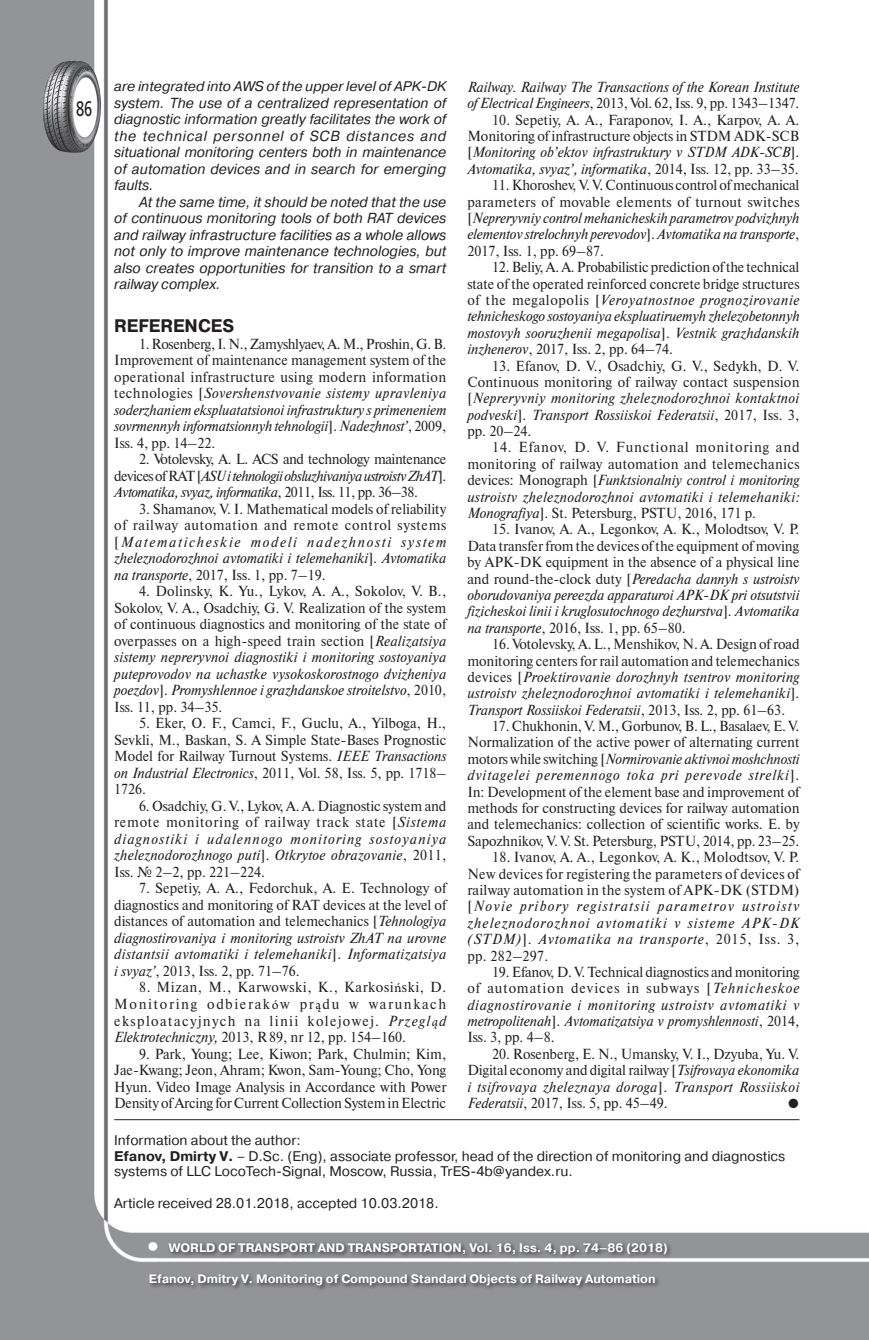
<style>
.page{position:relative;width:869px;height:1340px;background:#fff}
.page>*{position:absolute;margin:0;border:0;box-sizing:border-box;transform-origin:0 0}
.liter_MT{font:26.25px "Symbol";color:#231f20}
.t1{font:21px "Free Set C";color:#231f20;scale:.7 1}
.Podzag{font:700 18.2px "Pragmatica C";color:#231f20;scale:.96 1}
.liter_MT-2{font:14.53px/16.4px "Newton C";color:#231f20;text-align:justify;scale:.96 1}
.vrez_engl{font:italic 14.53px/16.4px "Pragmatica C";letter-spacing:.005em;color:#231f20;text-align:justify;scale:.96 1}
.liter_MT-3{font:italic 14.53px/16.4px "Newton C";color:#231f20;scale:.96 1}
.liter_MT-4{font:14.53px/16.4px "Newton C";letter-spacing:.02em;color:#231f20;scale:.96 1}
.liter_MT-5{font:14.53px/16.4px "Newton C";letter-spacing:.105em;color:#231f20;scale:.96 1}
.liter_MT-6{font:14.53px/16.4px "Newton C";letter-spacing:-.025em;color:#231f20;scale:.96 1}
.avtory_afto_engl{font:14px/15.8px "Pragmatica C";color:#231f20}
.vrez_engl-2{font:italic 14px "Pragmatica C";color:#231f20}
.подвал_bottom{font:700 12.25px "Pragmatica C";color:#fff}
.Подвал_топ{font:700 12.25px "Pragmatica C";color:#fff}
.s1{font-style:italic}
.s2{font-family:"Arno Pro"}
.s3{font-family:"Arno Pro";font-style:italic}
.s4{font-style:normal}
.s5{font-weight:700}
.s6{font-size:24.5px}
</style>
<div class="page">
<img style="left:0;top:0;width:868px;height:1339px">
<img style="left:42px;top:61px;width:33px;height:84px">
<hr style="left:114px;top:1119px;width:685px;height:1px;background:#231f20">
<div style="left:148px;top:1240px;width:524px;height:51px;background:#231f20;opacity:.75"></div>
<h2 class="t1" style="left:76px;top:97px;width:24px">86</h2>
<p class="vrez_engl-2" style="left:114px;top:79px;width:333px">are integrated into AWS of the upper level of APK-DK</p>
<p class="vrez_engl" style="left:114px;top:95px;width:347px">system. The use of a centralized representation of diagnostic information greatly facilitates the work of the technical personnel of SCB distances and situational monitoring centers both in maintenance of automation devices and in search for emerging faults.</p>
<p class="vrez_engl" style="left:114px;top:194px;width:347px;text-indent:25px">At the same time, it should be noted that the use of continuous monitoring tools of both RAT devices and railway infrastructure facilities as a whole allows not only to improve maintenance technologies, but also creates opportunities for transition to a smart railway complex.</p>
<p class="Podzag" style="left:114px;top:316px;width:126px">REFERENCES</p>
<p class="liter_MT-2" style="left:114px;top:335px;width:347px;text-align:left;text-indent:25px">1. Rosenberg, I. N. , Zamyshlyaev, A. M. , Proshin, G. B.<br>Improvement of maintenance management system of the operational infrastructure using modern information technologies [<span class="s1">Sovershenstvovanie sistemy upravleniya soderzhaniem ekspluatatsionoi infrastruktury s primeneniem sovrmennyh informatsionnyh tehnologii</span>]. <span class="s1">Nadezhnost’</span>, 2009, Iss. 4, pp. 14–22.</p>
<p class="liter_MT-6" style="left:114px;top:451px;width:347px;text-indent:25px">2. Votolevsky, A. L. ACS and technology maintenance devices of RAT [<span class="s1">ASU itehnologii obsluzhivaniya ustroistv ZhAT</span>].<br><span class="s1">Avtomatika, svyaz, informatika</span>, 2011, Iss. 11, pp. 36–38.</p>
<p class="liter_MT-2" style="left:114px;top:500px;width:347px;text-indent:25px">3. Shamanov, V. I. Mathematical models of reliability of railway automation and remote control systems [<span class="s1">Matematicheskie modeli nadezhnosti system zheleznodorozhnoi avtomatiki i telemehaniki</span>]. <span class="s1">Avtomatika na transporte</span>, 2017, Iss. 1, pp. 7–19.</p>
<p class="liter_MT-2" style="left:114px;top:583px;width:347px;text-indent:25px">4. Dolinsky, K. Yu. , Lykov, A. A. , Sokolov, V. B. , Sokolov, V. A. , Osadchiy, G. V. Realization of the system of continuous diagnostics and monitoring of the state of overpasses on a high-speed train section [<span class="s1">Realizatsiya sistemy nepreryvnoi diagnostiki i monitoring sostoyaniya puteprovodov na uchastke vysokoskorostnogo dvizheniya poezdov</span>]. <span class="s1">Promyshlennoe i grazhdanskoe stroitelstvo</span>, 2010, Iss. 11, pp. 34–35.</p>
<p class="liter_MT-2" style="left:114px;top:715px;width:347px;text-indent:25px">5. Eker, O. F. , Camci, F. , Guclu, A. , Yilboga, H. , Sevkli, M. , Baskan, S. A Simple State-Bases Prognostic Model for Railway Turnout Systems. <span class="s1">IEEE Transactions on Industrial Electronics</span>, 2011, Vol. 58, Iss. 5, pp. 1718– 1726.</p>
<p class="liter_MT-2" style="left:114px;top:797px;width:347px;text-indent:25px">6. Osadchiy, G. V. , Lykov, A. A. Diagnostic system and remote monitoring of railway track state [<span class="s1">Sistema diagnostiki i udalennogo monitoring sostoyaniya zheleznodorozhnogo puti</span>]. <span class="s1">Otkrytoe obrazovanie</span>, 2011, Iss. № 2–2, pp. 221–224.</p>
<p class="liter_MT-2" style="left:114px;top:880px;width:347px;text-indent:25px">7. Sepetiy, A. A. , Fedorchuk, A. E. Technology of diagnostics and monitoring of RAT devices at the level of distances of automation and telemechanics [<span class="s1">Tehnologiya diagnostirovaniya i monitoring ustroistv ZhAT na urovne distantsii avtomatiki i telemehaniki</span>]. <span class="s1">Informatizatsiya i svyaz’</span>, 2013, Iss. 2, pp. 71–76.</p>
<p class="liter_MT-5" style="left:114px;top:979px;width:347px;text-indent:25px">8. Mizan, M. , Karwowski, K. , Karkosi<span class="s2">ń</span>ski, D.<br>Monitoring odbierak<span class="s2">ó</span>w pr<span class="s2">ą</span>du w warunkach eksploatacyjnych na linii kolejowej. <span class="s1">Przegl</span><span class="s3">ą</span><span class="s1">d Elektrotechniczny,</span> 2013, R89, nr 12, pp. 154–160.</p>
<p class="liter_MT-2" style="left:114px;top:1045px;width:347px;text-indent:25px">9. Park, Young; Lee, Kiwon; Park, Chulmin; Kim, Jae-Kwang; Jeon, Ahram; Kwon, Sam-Young; Cho, Yong Hyun. Video Image Analysis in Accordance with Power Density of Arcing for Current Collection System in Electric</p>
<p class="liter_MT-3" style="left:467px;top:79px;width:347px">Railway. Railway The Transactions of the Korean Institute of Electrical Engineers<span class="s4">, 2013, Vol. 62, Iss. 9, pp. 1343–1347.</span></p>
<p class="liter_MT-2" style="left:467px;top:111px;width:347px;text-align:left;text-indent:25px">10. Sepetiy, A. A. , Faraponov, I. A. , Karpov, A. A.<br>Monitoring of infrastructure objects in STDM ADK-SCB [<span class="s1">Monitoring ob’ektov infrastruktury v STDM ADK-SCB</span>].<br><span class="s1">Avtomatika, svyaz’, informatika</span>, 2014, Iss. 12, pp. 33–35.</p>
<p class="liter_MT-2" style="left:467px;top:177px;width:347px;text-indent:25px">11. Khoroshev, V. V. Continuous control of mechanical parameters of movable elements of turnout switches [<span class="s1">Nepreryvniy control mehanicheskih parametrov podvizhnyh elementov strelochnyh perevodov</span>]. <span class="s1">Avtomatika na transporte</span>, 2017, Iss. 1, pp. 69–87.</p>
<p class="liter_MT-2" style="left:467px;top:259px;width:347px;text-indent:25px">12. Beliy, A. A. Probabilistic prediction of the technical state of the operated reinforced concrete bridge structures of the megalopolis [<span class="s1">Veroyatnostnoe prognozirovanie tehnicheskogo sostoyaniya ekspluatiruemyh zhelezobetonnyh mostovyh sooruzhenii megapolisa</span>]. <span class="s1">Vestnik grazhdanskih inzhenerov</span>, 2017, Iss. 2, pp. 64–74.</p>
<p class="liter_MT-2" style="left:467px;top:357px;width:347px;text-align:left;text-indent:25px">13. Efanov, D. V. , Osadchiy, G. V. , Sedykh, D. V.<br>Continuous monitoring of railway contact suspension [<span class="s1">Nepreryvniy monitoring zheleznodorozhnoi kontaktnoi podveski</span>]. <span class="s1">Transport Rossiiskoi Federatsii</span>, 2017, Iss. 3, pp. 20–24.</p>
<p class="liter_MT-2" style="left:467px;top:439px;width:347px;text-indent:25px">14. Efanov, D. V. Functional monitoring and monitoring of railway automation and telemechanics devices: Monograph [<span class="s1">Funktsionalniy control i monitoring ustroistv zheleznodorozhnoi avtomatiki i telemehaniki:<br>Monografiya</span>]. St. Petersburg, PSTU, 2016, 171 p.</p>
<p class="liter_MT-2" style="left:467px;top:521px;width:347px;text-indent:25px">15. Ivanov, A. A. , Legonkov, A. K. , Molodtsov, V. P.<br>Data transfer from the devices of the equipment of moving by APK-DK equipment in the absence of a physical line and round-the-clock duty [<span class="s1">Peredacha dannyh s ustroistv oborudovaniya pereezda apparaturoi APK-DK pri otsutstvii fizicheskoi linii i kruglosutochnogo dezhurstva</span>]. <span class="s1">Avtomatika na transporte</span>, 2016, Iss. 1, pp. 65–80.</p>
<p class="liter_MT-2" style="left:467px;top:636px;width:347px;text-align:left;text-indent:25px">16. Votolevsky, A. L. , Menshikov, N. A. Design of road monitoring centers for rail automation and telemechanics devices [<span class="s1">Proektirovanie dorozhnyh tsentrov monitoring ustroistv zheleznodorozhnoi avtomatiki i telemehaniki</span>].<br><span class="s1">Transport Rossiiskoi Federatsii</span>, 2013, Iss. 2, pp. 61–63.</p>
<p class="liter_MT-2" style="left:467px;top:718px;width:347px;text-align:left;text-indent:25px">17. Chukhonin, V. M. , Gorbunov, B. L. , Basalaev, E. V.<br>Normalization of the active power of alternating current motors while switching [<span class="s1">Normirovanie aktivnoi moshchnosti dvitagelei peremennogo toka pri perevode strelki</span>].<br>In: Development of the element base and improvement of methods for constructing devices for railway automation and telemechanics: collection of scientific works. E. by Sapozhnikov, V. V. St. Petersburg, PSTU, 2014, pp. 23–25.</p>
<p class="liter_MT-4" style="left:467px;top:849px;width:347px;text-indent:25px">18. Ivanov, A. A. , Legonkov, A. K. , Molodtsov, V. P.<br>New devices for registering the parameters of devices of railway automation in the system of APK-DK (STDM) [<span class="s1">Novie pribory registratsii parametrov ustroistv zheleznodorozhnoi avtomatiki v sisteme APK-DK (STDM)</span>]. <span class="s1">Avtomatika na transporte</span>, 2015, Iss. 3, pp. 282–297.</p>
<p class="liter_MT-3" style="left:467px;top:963px;width:347px;text-align:justify;text-indent:25px"><span class="s4">19. Efanov, D. V. Technical diagnostics and monitoring of automation devices in subways [</span>Tehnicheskoe diagnostirovanie i monitoring ustroistv avtomatiki v metropolitenah<span class="s4">].</span> Avtomatizatsiya v promyshlennosti<span class="s4">, 2014, Iss. 3, pp. 4–8.</span></p>
<p class="liter_MT-2" style="left:467px;top:1045px;width:347px;text-align:left;text-indent:25px">20. Rosenberg, E. N. , Umansky, V. I. , Dzyuba, Yu. V.<br>Digital economy and digital railway [<span class="s1">Tsifrovaya ekonomika i tsifrovaya zheleznaya doroga</span>]. <span class="s1">Transport Rossiiskoi Federatsii</span>, 2017, Iss. 5, pp. 45–49.</p>
<p class="liter_MT" style="left:787px;top:1084px;width:14px">•</p>
<p class="avtory_afto_engl" style="left:114px;top:1132px;width:188px">Information about the author:</p>
<p class="avtory_afto_engl" style="left:114px;top:1148px;width:672px"><span class="s5">Efanov, Dmirty V.</span> – D.Sc. (Eng), associate professor, head of the direction of monitoring and diagnostics systems of LLC LocoTech-Signal, Moscow, Russia, TrES‑4b@yandex.ru.</p>
<p class="avtory_afto_engl" style="left:114px;top:1195px;width:326px">Article received 28.01.2018, accepted 10.03.2018.</p>
<p class="Подвал_топ" style="left:145px;top:1241px;width:524px"><span class="s6">•</span> WORLD OF TRANSPORT AND TRANSPORTATION, Vol. 16, Iss. 4, pp. 74–86 (2018)</p>
<p class="подвал_bottom" style="left:149px;top:1271px;width:508px">Efanov, Dmitry V. Monitoring of Compound Standard Objects of Railway Automation</p>
</div>
